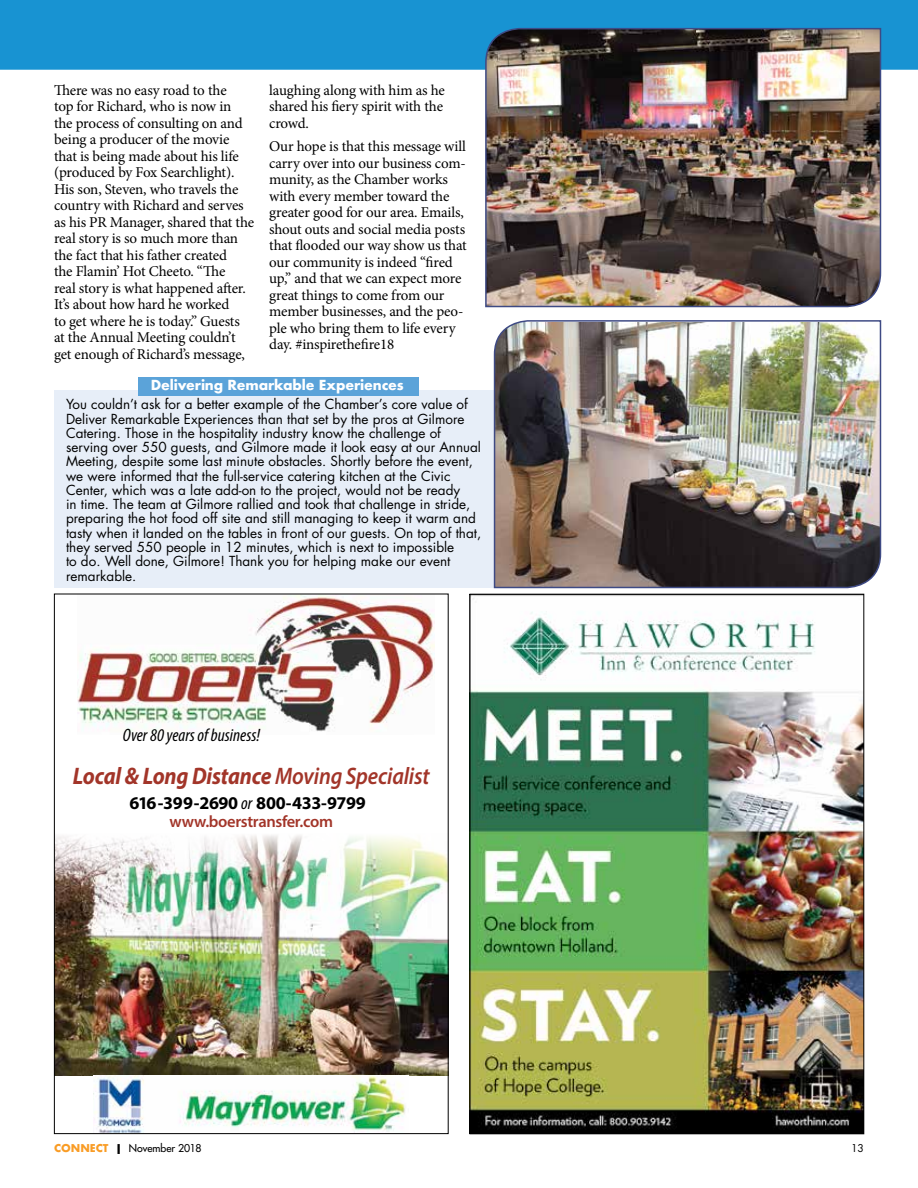
<style>
.page{position:relative;width:918px;height:1188px;background:#fff}
.page>*{position:absolute;margin:0;border:0;box-sizing:border-box;transform-origin:0 0}
.t1{font:italic 700 24px "Myriad Pro";letter-spacing:-.01em;color:#a23529;scale:.9 1}
.t2{font:700 18px "Myriad Pro";letter-spacing:-.02em;color:#000}
.t3{font:italic condensed 18px "Myriad Pro";color:#000}
.t4{font:600 16.5px "Myriad Pro";letter-spacing:-.02em;color:#a23529}
.t5{font:15px/16.5px "Minion Pro";letter-spacing:-.015em;color:#000}
.t6{font:13.5px/14.2px "Futura";color:#000}
.t7{font:700 13.5px "Futura";letter-spacing:-.01em;color:#fff}
.t8{font:10.5px "Futura";color:#000}
.t9{font:10.5px "Futura";color:#000}
.s1{font-weight:600}
.s2{font-weight:400;font-style:italic;font-stretch:condensed}
.s3{font-weight:700;color:#f99c25}
.s4{font-weight:700}
</style>
<div class="page">
<div style="left:0;top:0;width:918px;height:70px;background:#1893d2"></div>
<div style="left:54px;top:391px;width:443px;height:197px;background:#e7eef8"></div>
<div style="left:138px;top:377px;width:280px;height:18px;background:#5ba3d9"></div>
<img style="left:484px;top:27px;width:398px;height:281px">
<img style="left:493px;top:320px;width:389px;height:269px">
<img style="left:472px;top:598px;width:390px;height:534px">
<img style="left:56px;top:835px;width:391px;height:240px">
<img style="left:77px;top:596px;width:358px;height:136px">
<img style="left:93px;top:1075px;width:312px;height:57px">
<p class="t5" style="left:54px;top:82px;width:202px">There was no easy road to the<br>top for Richard, who is now in<br>the process of consulting on and being a producer of the movie that is being made about his life (produced by Fox Searchlight).<br>His son, Steven, who travels the country with Richard and serves as his PR Manager, shared that the real story is so much more than the fact that his father created<br>the Flamin’ Hot Cheeto. “The<br>real story is what happened after.<br>It’s about how hard he worked<br>to get where he is today.” Guests at the Annual Meeting couldn’t get enough of Richard’s message,</p>
<p class="t5" style="left:269px;top:82px;width:177px">laughing along with him as he shared his fiery spirit with the crowd.</p>
<p class="t5" style="left:269px;top:138px;width:199px">Our hope is that this message will carry over into our business com&shy;munity, as the Chamber works with every member toward the greater good for our area. Emails, shout outs and social media posts that flooded our way show us that our community is indeed “fired up,” and that we can expect more great things to come from our member businesses, and the peo&shy;ple who bring them to life every day. #inspirethefire18</p>
<p class="t7" style="left:151px;top:375px;width:254px">Delivering Remarkable Experiences</p>
<p class="t6" style="left:66px;top:398px;width:417px">You couldn’t ask for a better example of the Chamber’s core value of Deliver Remarkable Experiences than that set by the pros at Gilmore Catering. Those in the hospitality industry know the challenge of serving over 550 guests, and Gilmore made it look easy at our Annual Meeting, despite some last minute obstacles. Shortly before the event, we were informed that the full-service catering kitchen at the Civic Center, which was a late add-on to the project, would not be ready<br>in time. The team at Gilmore rallied and took that challenge in stride, preparing the hot food off site and still managing to keep it warm and tasty when it landed on the tables in front of our guests. On top of that, they served 550 people in 12 minutes, which is next to impossible<br>to do. Well done, Gilmore! Thank you for helping make our event remarkable.</p>
<p class="t3" style="left:123px;top:724px;width:139px">Over 80 years of business!</p>
<h1 class="t1" style="left:73px;top:761px;width:398px">Local &amp; Long Distance <span class="s1">Moving Specialist</span></h1>
<p class="t2" style="left:129px;top:791px;width:238px">616-399-2690 <span class="s2">or</span> 800-433-9799</p>
<p class="t4" style="left:170px;top:811px;width:165px">www.boerstransfer.com</p>
<p class="t8" style="left:54px;top:1142px;width:149px"><span class="s3">CONNECT</span> <span class="s4">|</span> November 2018</p>
<p class="t9" style="left:851px;top:1142px;width:14px">13</p>
</div>
